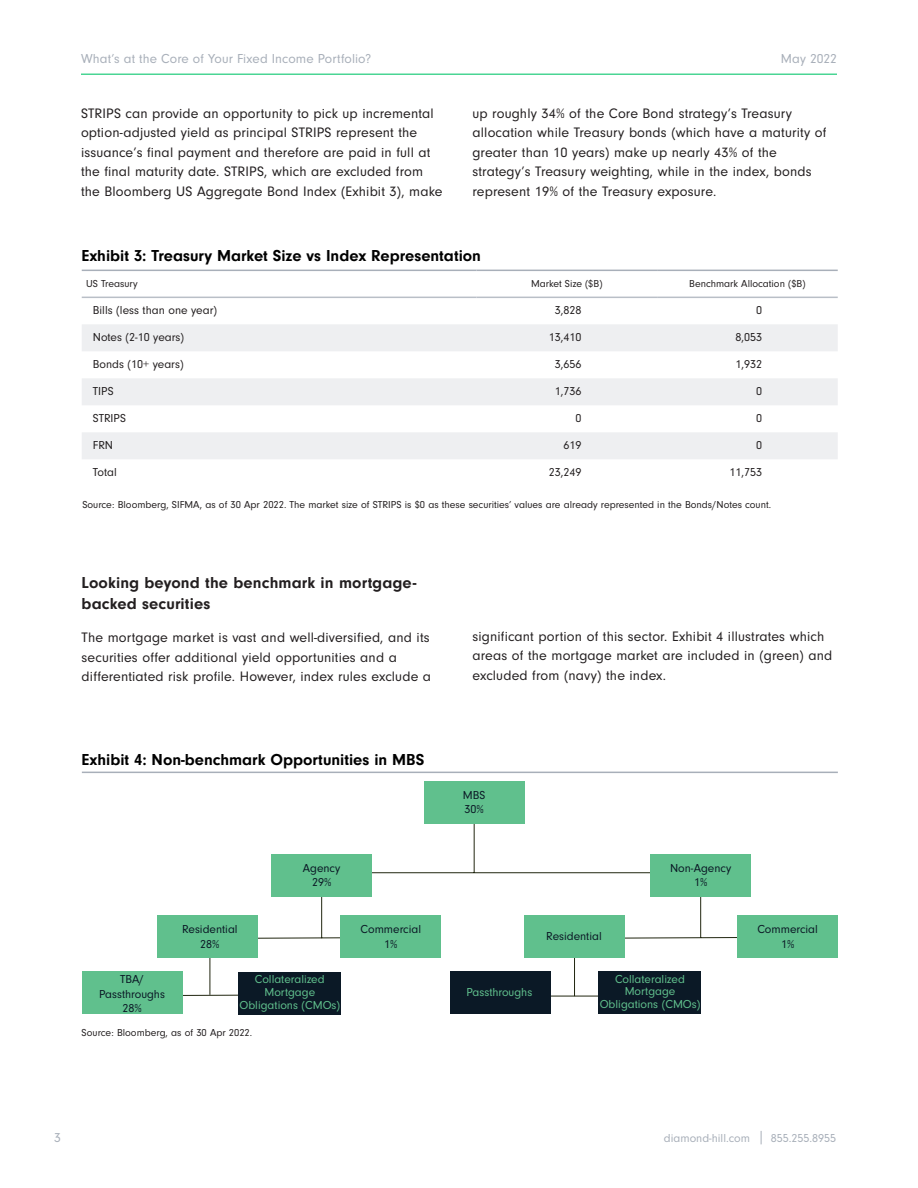
<style>
.page{position:relative;width:918px;height:1188px;background:#fff}
.page>*{position:absolute;margin:0;border:0;box-sizing:border-box;transform-origin:0 0}
.Table_Chart_-_Title{font:700 16.5px "Neuzeit Gro";color:#000}
._3A_Body_U_8_5_12{font:700 16.5px/21px "Neuzeit Gro";letter-spacing:.01em;color:#231f20}
._3A_Body_U_8_5_12-2{font:14.25px/19.5px "Neuzeit Gro";letter-spacing:.01em;color:#231f20}
.t1{font:13.5px "Neuzeit Gro";letter-spacing:.01em;color:#a8afb9}
.t2{font:12px/14.4px "Neuzeit Gro";color:#0b1926;text-align:center}
.t3{font:12px/12.8px "Neuzeit Gro";color:#60c08d;text-align:center}
.Top_10_Name{font:12px "Neuzeit Gro";color:#231f20}
.Top_10_Value{font:12px "Neuzeit Gro";color:#231f20}
.t4{font:12px "Neuzeit Gro";color:#a8afb9}
.Top_10_Value-2{font:10.5px "Neuzeit Gro";color:#231f20}
.Top_10_Name-2{font:10.5px "Neuzeit Gro";color:#231f20}
</style>
<div class="page">
<hr style="left:81px;top:74px;width:756px;height:1px;background:#4ad594">
<svg style="left:761px;top:1131px;width:1px;height:13px"></svg>
<svg style="left:82px;top:324px;width:756px;height:135px;fill:#eeeff1"></svg>
<hr style="left:82px;top:270px;width:394px;height:1px;background:#a8afb9">
<hr style="left:476px;top:270px;width:181px;height:1px;background:#a8afb9">
<hr style="left:657px;top:270px;width:181px;height:1px;background:#a8afb9">
<hr style="left:82px;top:297px;width:394px;height:1px;background:#b9bfc7">
<hr style="left:476px;top:297px;width:181px;height:1px;background:#b9bfc7">
<hr style="left:657px;top:297px;width:181px;height:1px;background:#b9bfc7">
<hr style="left:82px;top:772px;width:756px;height:1px;background:#a8afb9">
<svg style="left:83px;top:814px;width:668px;height:183px"></svg>
<div style="left:424px;top:781px;width:100px;height:43px;background:#60c08d"></div>
<div style="left:271px;top:855px;width:101px;height:42px;background:#60c08d"></div>
<div style="left:651px;top:855px;width:100px;height:42px;background:#60c08d"></div>
<div style="left:738px;top:915px;width:100px;height:43px;background:#60c08d"></div>
<div style="left:524px;top:915px;width:101px;height:43px;background:#60c08d"></div>
<div style="left:450px;top:971px;width:100px;height:43px;background:#0b1926"></div>
<div style="left:341px;top:915px;width:100px;height:43px;background:#60c08d"></div>
<div style="left:157px;top:915px;width:100px;height:43px;background:#60c08d"></div>
<div style="left:82px;top:972px;width:100px;height:42px;background:#60c08d"></div>
<div style="left:239px;top:972px;width:102px;height:43px;background:#0b1926"></div>
<div style="left:599px;top:972px;width:102px;height:42px;background:#0b1926"></div>
<p class="t1" style="left:81px;top:51px;width:292px">What’s at the Core of Your Fixed Income Portfolio?</p>
<p class="t1" style="left:781px;top:51px;width:58px">May 2022</p>
<p class="_3A_Body_U_8_5_12-2" style="left:81px;top:103px;width:363px">STRIPS can provide an opportunity to pick up incremental option-adjusted yield as principal STRIPS represent the issuance’s final payment and therefore are paid in full at the final maturity date. STRIPS, which are excluded from the Bloomberg US Aggregate Bond Index (Exhibit 3), make</p>
<p class="_3A_Body_U_8_5_12-2" style="left:472px;top:103px;width:356px">up roughly 34% of the Core Bond strategy’s Treasury allocation while Treasury bonds (which have a maturity of greater than 10 years) make up nearly 43% of the strategy’s Treasury weighting, while in the index, bonds represent 19% of the Treasury exposure.</p>
<p class="Table_Chart_-_Title" style="left:82px;top:247px;width:401px">Exhibit 3: Treasury Market Size vs Index Representation</p>
<p class="Top_10_Name-2" style="left:86px;top:278px;width:53px">US Treasury</p>
<p class="Top_10_Value-2" style="left:531px;top:278px;width:73px">Market Size ($B)</p>
<p class="Top_10_Value-2" style="left:689px;top:278px;width:118px">Benchmark Allocation ($B)</p>
<p class="Top_10_Name" style="left:93px;top:303px;width:126px">Bills (less than one year)</p>
<p class="Top_10_Value" style="left:555px;top:303px;width:28px">3,828</p>
<p class="Top_10_Value" style="left:756px;top:303px;width:7px">0</p>
<p class="Top_10_Name" style="left:93px;top:330px;width:93px">Notes (2-10 years)</p>
<p class="Top_10_Value" style="left:549px;top:330px;width:34px">13,410</p>
<p class="Top_10_Value" style="left:735px;top:330px;width:28px">8,053</p>
<p class="Top_10_Name" style="left:93px;top:357px;width:92px">Bonds (10+ years)</p>
<p class="Top_10_Value" style="left:555px;top:357px;width:28px">3,656</p>
<p class="Top_10_Value" style="left:735px;top:357px;width:28px">1,932</p>
<p class="Top_10_Name" style="left:93px;top:384px;width:22px">TIPS</p>
<p class="Top_10_Value" style="left:555px;top:384px;width:28px">1,736</p>
<p class="Top_10_Value" style="left:756px;top:384px;width:7px">0</p>
<p class="Top_10_Name" style="left:93px;top:411px;width:35px">STRIPS</p>
<p class="Top_10_Value" style="left:575px;top:411px;width:7px">0</p>
<p class="Top_10_Value" style="left:756px;top:411px;width:7px">0</p>
<p class="Top_10_Name" style="left:93px;top:438px;width:22px">FRN</p>
<p class="Top_10_Value" style="left:563px;top:438px;width:19px">619</p>
<p class="Top_10_Value" style="left:756px;top:438px;width:7px">0</p>
<p class="Top_10_Name" style="left:93px;top:465px;width:25px">Total</p>
<p class="Top_10_Value" style="left:549px;top:465px;width:34px">23,249</p>
<p class="Top_10_Value" style="left:729px;top:465px;width:34px">11,753</p>
<p class="Top_10_Value-2" style="left:82px;top:499px;width:690px">Source: Bloomberg, SIFMA, as of 30 Apr 2022. The market size of STRIPS is $0 as these securities’ values are already represented in the Bonds/Notes count.</p>
<p class="_3A_Body_U_8_5_12" style="left:82px;top:573px;width:336px">Looking beyond the benchmark in mortgage&shy;backed securities</p>
<p class="_3A_Body_U_8_5_12-2" style="left:82px;top:628px;width:351px">The mortgage market is vast and well-diversified, and its securities offer additional yield opportunities and a differentiated risk profile. However, index rules exclude a</p>
<p class="_3A_Body_U_8_5_12-2" style="left:472px;top:627px;width:361px">significant portion of this sector. Exhibit 4 illustrates which areas of the mortgage market are included in (green) and excluded from (navy) the index.</p>
<p class="Table_Chart_-_Title" style="left:82px;top:750px;width:344px">Exhibit 4: Non-benchmark Opportunities in MBS</p>
<p class="t2" style="left:463px;top:788px;width:24px;text-align:left">MBS<br>30%</p>
<p class="t2" style="left:182px;top:922px;width:57px">Residential<br>28%</p>
<p class="t2" style="left:303px;top:861px;width:39px">Agency<br>29%</p>
<p class="t2" style="left:670px;top:861px;width:63px">Non-Agency<br>1%</p>
<p class="t2" style="left:361px;top:922px;width:62px">Commercial<br>1%</p>
<p class="t2" style="left:546px;top:930px;width:57px">Residential</p>
<p class="t2" style="left:99px;top:972px;width:67px">TBA/<br>Passthroughs<br>28%</p>
<p class="t3" style="left:240px;top:973px;width:102px">Collateralized<br>Mortgage<br>Obligations (CMOs)</p>
<p class="t3" style="left:600px;top:973px;width:102px">Collateralized<br>Mortgage<br>Obligations (CMOs)</p>
<p class="Top_10_Value-2" style="left:82px;top:1027px;width:172px">Source: Bloomberg, as of 30 Apr 2022.</p>
<p class="t3" style="left:466px;top:986px;width:67px">Passthroughs</p>
<p class="t2" style="left:757px;top:922px;width:62px">Commercial<br>1%</p>
<p class="t1" style="left:54px;top:1130px;width:8px">3</p>
<p class="t4" style="left:664px;top:1131px;width:88px">diamond-hill.com</p>
<p class="t4" style="left:771px;top:1131px;width:67px">855.255.8955</p>
</div>
